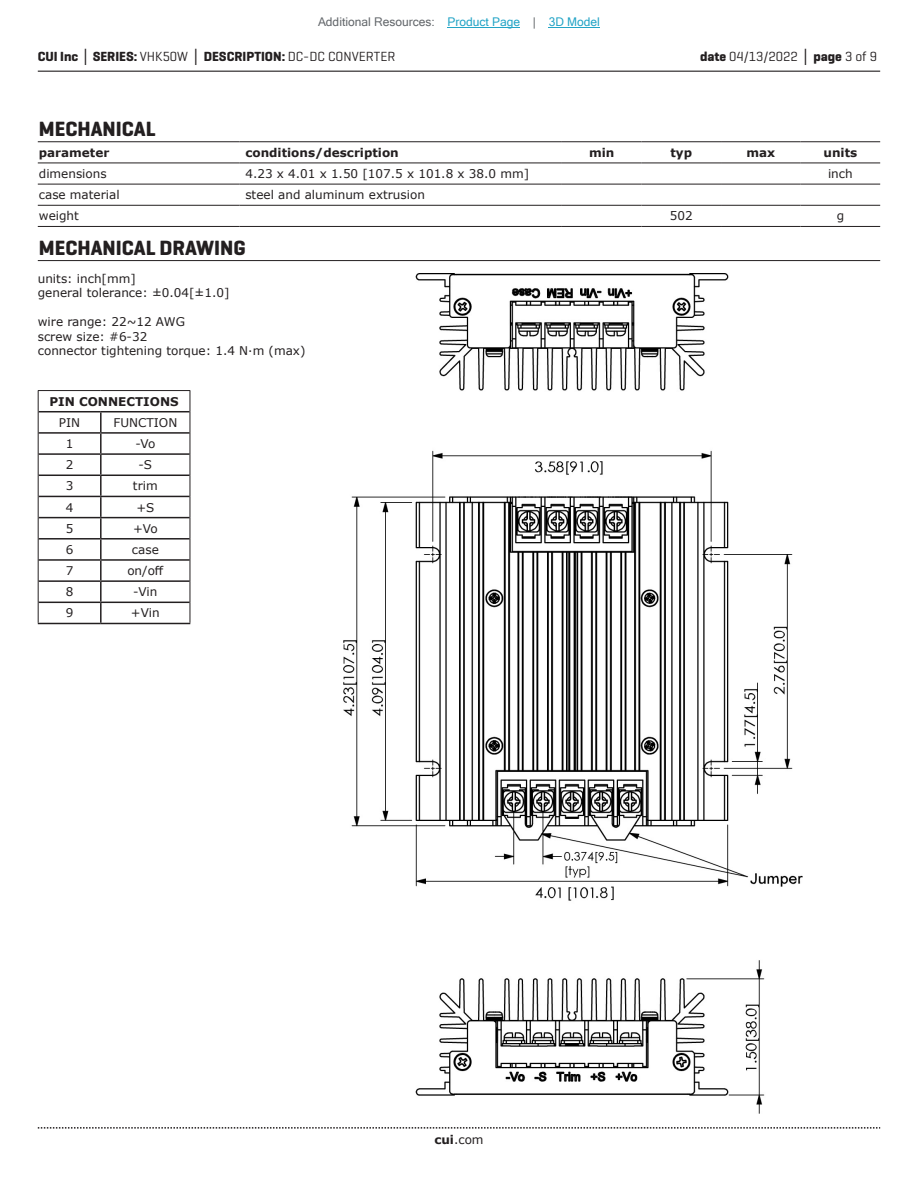
<style>
.page{position:relative;width:918px;height:1188px;background:#fff}
.page>*{position:absolute;margin:0;border:0;box-sizing:border-box;transform-origin:0 0}
.t1{font:700 21px "Geogrotesque";color:#231f20}
.t2{font:700 13.5px "Geogrotesque";color:#231f20}
.t3{font:13.5px "Geogrotesque";color:#231f20}
.t4{font:12px/14.4px "Verdana";color:#231f20}
.t5{font:700 12px "Verdana";color:#231f20}
.t6{font:12px "Microsoft Sans Serif";color:#63676b}
.s1{color:#23a4c6}
.s2{font-family:"Verdana"}
.s3{font-weight:400}
.s4{font-weight:700}
.s5{font-family:"Verdana";font-weight:700}
</style>
<div class="page">
<hr style="left:38px;top:71px;width:842px;height:1px;background:#231f20">
<svg style="left:38px;top:1127px;width:842px;height:2px"></svg>
<hr style="left:38px;top:141px;width:201px;height:1px;background:#231f20">
<hr style="left:239px;top:141px;width:323px;height:1px;background:#231f20">
<hr style="left:562px;top:141px;width:79px;height:1px;background:#231f20">
<hr style="left:641px;top:141px;width:80px;height:1px;background:#231f20">
<hr style="left:721px;top:141px;width:80px;height:1px;background:#231f20">
<hr style="left:801px;top:141px;width:79px;height:1px;background:#231f20">
<hr style="left:38px;top:163px;width:201px;height:1px;background:#231f20">
<hr style="left:239px;top:163px;width:323px;height:1px;background:#231f20">
<hr style="left:562px;top:163px;width:79px;height:1px;background:#231f20">
<hr style="left:641px;top:163px;width:80px;height:1px;background:#231f20">
<hr style="left:721px;top:163px;width:80px;height:1px;background:#231f20">
<hr style="left:801px;top:163px;width:79px;height:1px;background:#231f20">
<hr style="left:38px;top:184px;width:201px;height:1px;background:#231f20">
<hr style="left:239px;top:184px;width:323px;height:1px;background:#231f20">
<hr style="left:562px;top:184px;width:79px;height:1px;background:#231f20">
<hr style="left:641px;top:184px;width:80px;height:1px;background:#231f20">
<hr style="left:721px;top:184px;width:80px;height:1px;background:#231f20">
<hr style="left:801px;top:184px;width:79px;height:1px;background:#231f20">
<hr style="left:38px;top:205px;width:201px;height:1px;background:#231f20">
<hr style="left:239px;top:205px;width:323px;height:1px;background:#231f20">
<hr style="left:562px;top:205px;width:79px;height:1px;background:#231f20">
<hr style="left:641px;top:205px;width:80px;height:1px;background:#231f20">
<hr style="left:721px;top:205px;width:80px;height:1px;background:#231f20">
<hr style="left:801px;top:205px;width:79px;height:1px;background:#231f20">
<hr style="left:38px;top:226px;width:201px;height:1px;background:#231f20">
<hr style="left:239px;top:226px;width:323px;height:1px;background:#231f20">
<hr style="left:562px;top:226px;width:79px;height:1px;background:#231f20">
<hr style="left:641px;top:226px;width:80px;height:1px;background:#231f20">
<hr style="left:721px;top:226px;width:80px;height:1px;background:#231f20">
<hr style="left:801px;top:226px;width:79px;height:1px;background:#231f20">
<hr style="left:38px;top:260px;width:842px;height:1px;background:#231f20">
<hr style="left:39px;top:411px;width:62px;height:1px;background:#231f20">
<hr style="left:101px;top:411px;width:89px;height:1px;background:#231f20">
<hr style="left:100px;top:412px;width:2px;height:20px;background:#231f20">
<hr style="left:39px;top:432px;width:62px;height:2px;background:#231f20">
<hr style="left:101px;top:432px;width:89px;height:2px;background:#231f20">
<svg style="left:100px;top:434px;width:2px;height:19px"></svg>
<hr style="left:39px;top:453px;width:62px;height:2px;background:#231f20">
<hr style="left:101px;top:453px;width:89px;height:2px;background:#231f20">
<hr style="left:100px;top:455px;width:2px;height:20px;background:#231f20">
<hr style="left:39px;top:475px;width:62px;height:1px;background:#231f20">
<hr style="left:101px;top:475px;width:89px;height:1px;background:#231f20">
<hr style="left:100px;top:476px;width:2px;height:20px;background:#231f20">
<hr style="left:39px;top:496px;width:62px;height:1px;background:#231f20">
<hr style="left:101px;top:496px;width:89px;height:1px;background:#231f20">
<hr style="left:100px;top:497px;width:2px;height:20px;background:#231f20">
<hr style="left:39px;top:517px;width:62px;height:1px;background:#231f20">
<hr style="left:101px;top:517px;width:89px;height:1px;background:#231f20">
<hr style="left:100px;top:518px;width:2px;height:20px;background:#231f20">
<hr style="left:39px;top:538px;width:62px;height:2px;background:#231f20">
<hr style="left:101px;top:538px;width:89px;height:2px;background:#231f20">
<hr style="left:39px;top:559px;width:62px;height:2px;background:#231f20">
<hr style="left:101px;top:559px;width:89px;height:2px;background:#231f20">
<svg style="left:100px;top:540px;width:2px;height:40px"></svg>
<hr style="left:39px;top:580px;width:62px;height:2px;background:#231f20">
<hr style="left:101px;top:580px;width:89px;height:2px;background:#231f20">
<hr style="left:100px;top:582px;width:2px;height:20px;background:#231f20">
<hr style="left:39px;top:602px;width:62px;height:1px;background:#231f20">
<hr style="left:101px;top:602px;width:89px;height:1px;background:#231f20">
<hr style="left:100px;top:603px;width:2px;height:20px;background:#231f20">
<hr style="left:38px;top:623px;width:63px;height:1px;background:#231f20">
<hr style="left:101px;top:623px;width:89px;height:1px;background:#231f20">
<hr style="left:38px;top:390px;width:63px;height:1px;background:#231f20">
<hr style="left:101px;top:390px;width:89px;height:1px;background:#231f20">
<svg style="left:38px;top:391px;width:1px;height:232px"></svg>
<svg style="left:190px;top:391px;width:1px;height:232px"></svg>
<img style="left:343px;top:274px;width:459px;height:840px">
<hr style="left:448px;top:27px;width:72px;height:1px;background:#23a4c6">
<hr style="left:549px;top:27px;width:51px;height:1px;background:#23a4c6">
<p class="t6" style="left:318px;top:15px;width:283px">Additional Resources: <span class="s1">Product Page</span> | <span class="s1">3D Model</span></p>
<p class="t2" style="left:38px;top:48px;width:359px">CUI Inc <span class="s2">│</span> SERIES: <span class="s3">VHK50W</span> <span class="s2">│</span> DESCRIPTION: <span class="s3">DC-DC CONVERTER</span></p>
<p class="t3" style="left:700px;top:48px;width:179px"><span class="s4">date</span> 04/13/2022 <span class="s5">│</span> <span class="s4">page</span> 3 of 9</p>
<h1 class="t1" style="left:39px;top:116px;width:118px">MECHANICAL</h1>
<p class="t5" style="left:39px;top:144px;width:72px">parameter</p>
<p class="t5" style="left:245px;top:144px;width:155px">conditions/description</p>
<p class="t5" style="left:589px;top:144px;width:27px">min</p>
<p class="t5" style="left:670px;top:144px;width:23px">typ</p>
<p class="t5" style="left:746px;top:144px;width:30px">max</p>
<p class="t5" style="left:824px;top:144px;width:35px">units</p>
<p class="t4" style="left:39px;top:166px;width:69px">dimensions</p>
<p class="t4" style="left:245px;top:166px;width:285px">4.23 x 4.01 x 1.50 [107.5 x 101.8 x 38.0 mm]</p>
<p class="t4" style="left:828px;top:166px;width:26px">inch</p>
<p class="t4" style="left:39px;top:188px;width:82px">case material</p>
<p class="t4" style="left:245px;top:188px;width:181px">steel and aluminum extrusion</p>
<p class="t4" style="left:39px;top:209px;width:42px">weight</p>
<p class="t4" style="left:670px;top:209px;width:24px">502</p>
<p class="t4" style="left:837px;top:209px;width:9px">g</p>
<h1 class="t1" style="left:39px;top:234px;width:208px">MECHANICAL DRAWING</h1>
<p class="t4" style="left:38px;top:271px;width:193px">units: inch[mm]<br>general tolerance: ±0.04[±1.0]</p>
<p class="t4" style="left:38px;top:315px;width:269px">wire range: 22~12 AWG<br>screw size: #6-32<br>connector tightening torque: 1.4 N∙m (max)</p>
<p class="t5" style="left:49px;top:393px;width:131px">PIN CONNECTIONS</p>
<p class="t4" style="left:59px;top:415px;width:23px">PIN</p>
<p class="t4" style="left:113px;top:415px;width:65px">FUNCTION</p>
<p class="t4" style="left:66px;top:436px;width:9px">1</p>
<p class="t4" style="left:135px;top:436px;width:22px">-Vo</p>
<p class="t4" style="left:66px;top:458px;width:9px">2</p>
<p class="t4" style="left:139px;top:458px;width:15px">-S</p>
<p class="t4" style="left:66px;top:479px;width:9px">3</p>
<p class="t4" style="left:133px;top:479px;width:26px">trim</p>
<p class="t4" style="left:66px;top:500px;width:9px">4</p>
<p class="t4" style="left:136px;top:500px;width:20px">+S</p>
<p class="t4" style="left:66px;top:521px;width:9px">5</p>
<p class="t4" style="left:133px;top:521px;width:26px">+Vo</p>
<p class="t4" style="left:66px;top:542px;width:9px">6</p>
<p class="t4" style="left:132px;top:542px;width:28px">case</p>
<p class="t4" style="left:66px;top:563px;width:9px">7</p>
<p class="t4" style="left:127px;top:563px;width:38px">on/off</p>
<p class="t4" style="left:66px;top:585px;width:9px">8</p>
<p class="t4" style="left:133px;top:585px;width:26px">-Vin</p>
<p class="t4" style="left:66px;top:606px;width:9px">9</p>
<p class="t4" style="left:131px;top:606px;width:30px">+Vin</p>
<p class="t4" style="left:434px;top:1132px;width:51px"><span class="s4">cui</span>.com</p>
</div>
